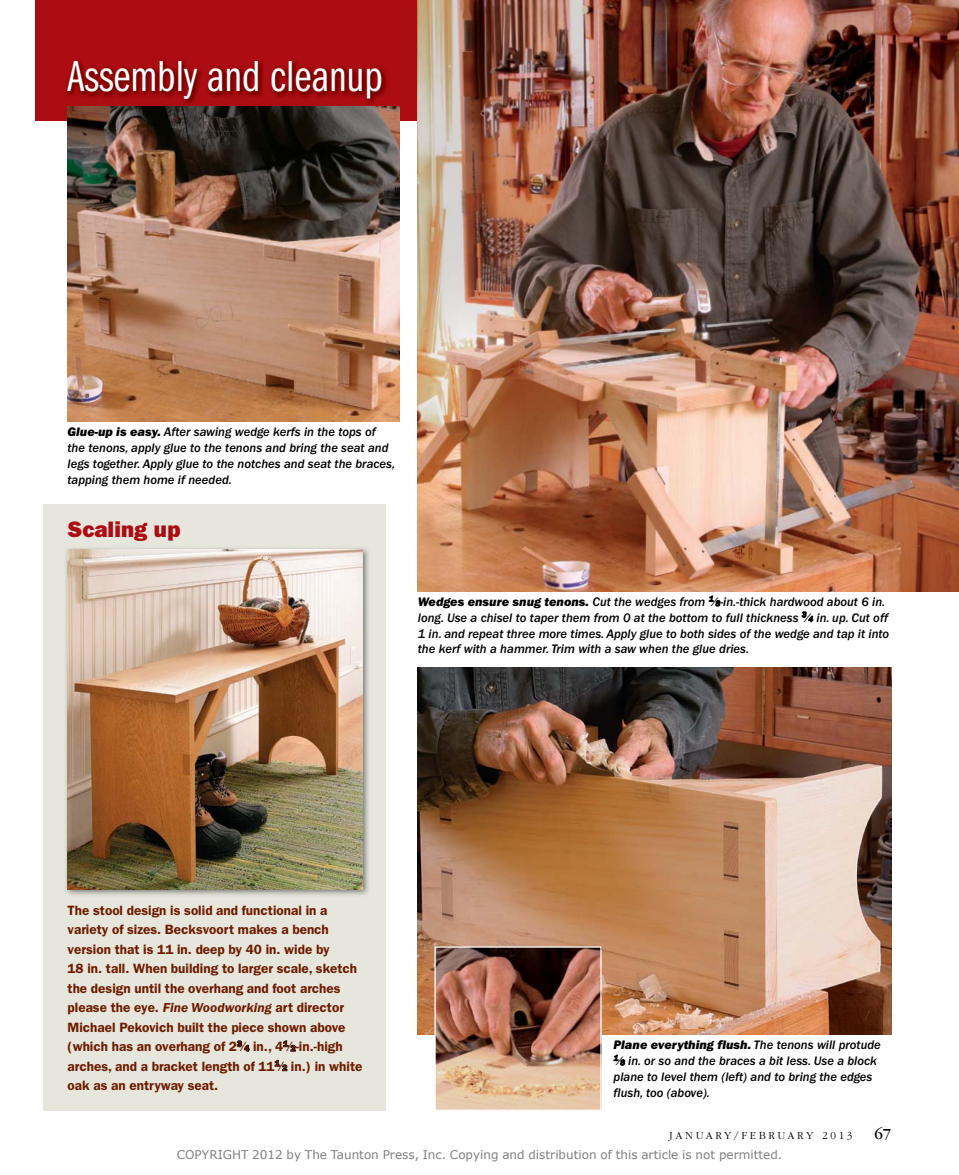
<style>
.page{position:relative;width:959px;height:1175px;background:#fff}
.page>*{position:absolute;margin:0;border:0;box-sizing:border-box;transform-origin:0 0}
.t1{font:45px "ITC Franklin Gothic Std Bk Cp";color:#fff}
.t2{font:22.5px "ITC Franklin Gothic Std Hvy";color:#ab0d13}
.t3{font:16.05px "ITC Garamond Std";color:#000}
.t4{font:600 13.5px/19.5px "ITC Franklin Gothic Std";color:#6d1c00}
.t5{font:12.75px/15.8px "ITC Franklin Gothic Std Med It";color:#000}
.t6{font:12.75px "ITC Franklin Gothic Std Hvy It";color:#000}
.t7{font:12px "Verdana";color:#808080}
.t8{font:300 11.1px "ITC Garamond Std";color:#000}
.s1{font-family:"ITC Franklin Gothic Std Hvy It"}
.s2{font-size:8.1px}
.s3{font-style:italic}
.s4{font-size:13.35px}
.s5{font-weight:400}
.s6{font-size:8.55px}
.s7{font-family:"ITC Franklin Gothic Std Med It"}
</style>
<div class="page">
<svg style="left:709px;top:596px;width:11px;height:10px"></svg>
<svg style="left:801px;top:611px;width:12px;height:11px"></svg>
<div style="left:35px;top:0;width:412px;height:120px;background:#ab0d13"></div>
<svg style="left:613px;top:1055px;width:12px;height:10px"></svg>
<img style="left:68px;top:107px;width:332px;height:315px">
<img style="left:418px;top:0;width:540px;height:591px">
<img style="left:66px;top:60px;width:321px;height:44px">
<div style="left:44px;top:504px;width:342px;height:606px;background:#e7e6dd"></div>
<svg style="left:237px;top:1040px;width:12px;height:11px"></svg>
<svg style="left:283px;top:1040px;width:12px;height:11px"></svg>
<svg style="left:275px;top:1060px;width:12px;height:10px"></svg>
<img style="left:66px;top:548px;width:303px;height:347px">
<img style="left:68px;top:549px;width:294px;height:340px">
<img style="left:418px;top:667px;width:473px;height:367px">
<img style="left:436px;top:948px;width:163px;height:160px">
<div style="left:434px;top:946px;width:167px;height:164px;border:1px solid #fff"></div>
<h1 class="t1" style="left:68px;top:51px;width:317px">Assembly and cleanup</h1>
<p class="t5" style="left:68px;top:424px;width:329px"><span class="s1">Glue-up is easy.</span> After sawing wedge kerfs in the tops of the tenons, apply glue to the tenons and bring the seat and legs together. Apply glue to the notches and seat the braces, tapping them home if needed.</p>
<h2 class="t2" style="left:68px;top:516px;width:114px">Scaling up</h2>
<p class="t5" style="left:418px;top:594px;width:473px"><span class="s1">Wedges ensure snug tenons.</span> Cut the wedges from <sup>1</sup>⁄<span class="s2">8</span>-in.-thick hardwood about 6 in. long. Use a chisel to taper them from 0 at the bottom to full thickness <sup>3</sup>⁄<span class="s2">4</span> in. up. Cut off 1 in. and repeat three more times. Apply glue to both sides of the wedge and tap it into the kerf with a hammer. Trim with a saw when the glue dries.</p>
<p class="t4" style="left:67px;top:900px;width:296px">The stool design is solid and functional in a variety of sizes. Becksvoort makes a bench version that is 11 in. deep by 40 in. wide by<br>18 in. tall. When building to larger scale, sketch the design until the overhang and foot arches please the eye. <span class="s3">Fine Woodworking</span> art director Michael Pekovich built the piece shown above (which has an overhang of 2<span class="s4">-</span><sup>3</sup><span class="s5">⁄</span><span class="s6">4</span> in., 4<span class="s4">-</span><sup>1</sup><span class="s5">⁄</span><span class="s6">2</span>-in.-high arches, and a bracket length of 11<span class="s4">-</span><sup>1</sup><span class="s5">⁄</span><span class="s6">2</span> in.) in white oak as an entryway seat.</p>
<p class="t6" style="left:613px;top:1037px;width:269px">Plane everything flush. <span class="s7">The tenons will protude</span></p>
<p class="t5" style="left:613px;top:1053px;width:265px"><sup>1</sup>⁄<span class="s2">8</span> in. or so and the braces a bit less. Use a block plane to level them (left) and to bring the edges flush, too (above).</p>
<p class="t8" style="left:669px;top:1129px;width:185px">JANUARY/FEBRUARY 2013</p>
<p class="t3" style="left:874px;top:1125px;width:19px">67</p>
<p class="t7" style="left:177px;top:1146px;width:607px">COPYRIGHT 2012 by The Taunton Press, Inc. Copying and distribution of this article is not permitted.</p>
</div>
